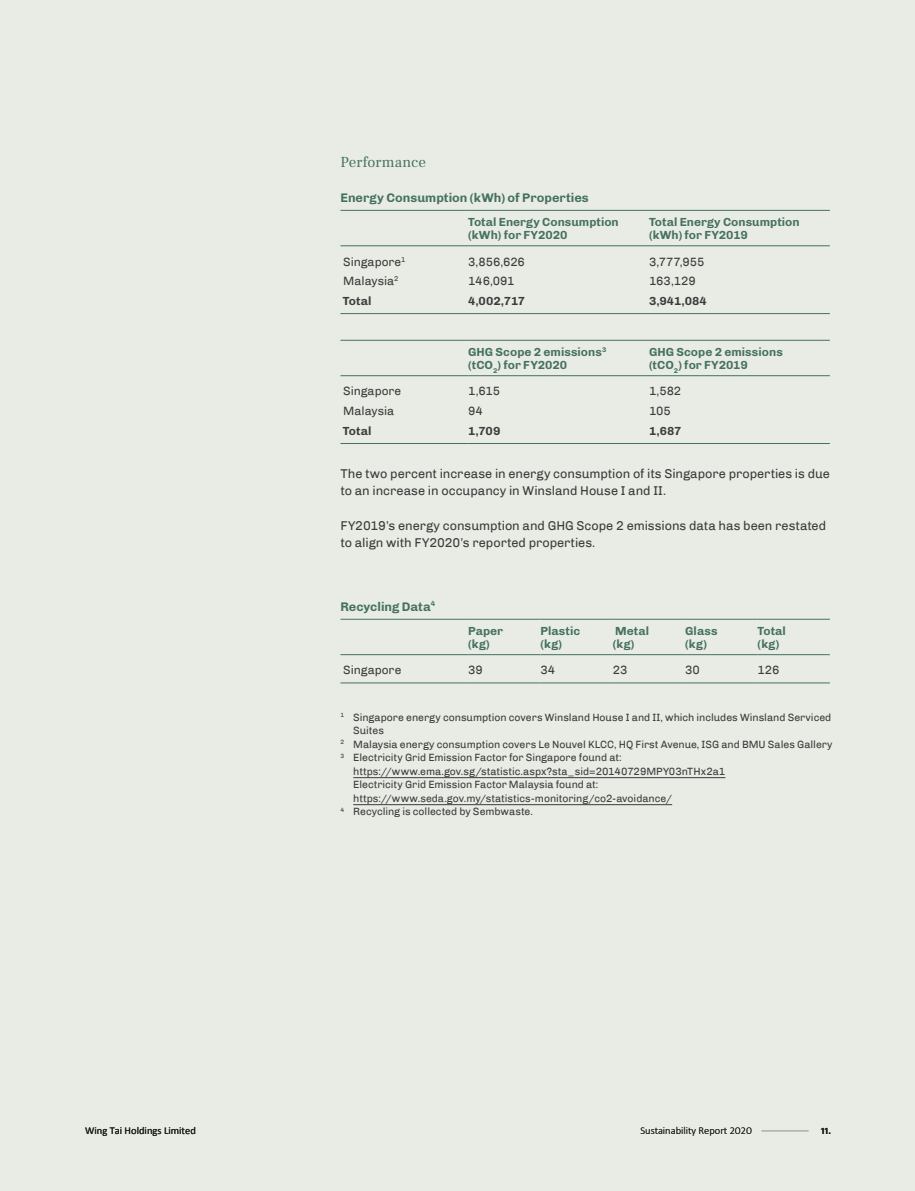
<style>
.page{position:relative;width:915px;height:1191px;background:#fff}
.page>*{position:absolute;margin:0;border:0;box-sizing:border-box;transform-origin:0 0}
.t1{font:15px "Frank Ruhl Libre";letter-spacing:.005em;color:#457160}
.t2{font:12.75px/17.2px "Chivo";letter-spacing:-.005em;color:#3c3c3b}
.t3{font:700 12.75px "Chivo";color:#457160}
.t4{font:700 12px/13.5px "Chivo";letter-spacing:.005em;color:#457160}
.t5{font:12px "Chivo";letter-spacing:-.005em;color:#3c3c3b}
.t6{font:700 12px "Chivo";color:#3c3c3b}
.t7{font:10.5px "Chivo";color:#3c3c3b}
.t8{font:300 10.5px "Calibri";color:#1d1d1b}
.t9{font:10.5px "Calibri";color:#1d1d1b}
.t10{font:700 9.75px "Calibri";color:#1d1d1b}
</style>
<div class="page">
<div style="left:0;top:0;width:914px;height:1191px;background:#e8ece5"></div>
<hr style="left:761px;top:1130px;width:47px;height:1px;background:#a5b1a7">
<hr style="left:340px;top:313px;width:128px;height:1px;background:#457160">
<hr style="left:468px;top:313px;width:180px;height:1px;background:#457160">
<hr style="left:648px;top:313px;width:181px;height:1px;background:#457160">
<hr style="left:340px;top:210px;width:128px;height:1px;background:#457160">
<hr style="left:468px;top:210px;width:180px;height:1px;background:#457160">
<hr style="left:648px;top:210px;width:181px;height:1px;background:#457160">
<hr style="left:340px;top:245px;width:128px;height:1px;background:#457160">
<hr style="left:468px;top:245px;width:180px;height:1px;background:#457160">
<hr style="left:648px;top:245px;width:181px;height:1px;background:#457160">
<hr style="left:353px;top:777px;width:372px;height:1px;background:#3c3c3b">
<hr style="left:353px;top:804px;width:319px;height:1px;background:#3c3c3b">
<hr style="left:340px;top:619px;width:128px;height:1px;background:#457160">
<hr style="left:468px;top:619px;width:72px;height:1px;background:#457160">
<hr style="left:540px;top:619px;width:72px;height:1px;background:#457160">
<hr style="left:612px;top:619px;width:73px;height:1px;background:#457160">
<hr style="left:685px;top:619px;width:72px;height:1px;background:#457160">
<hr style="left:757px;top:619px;width:72px;height:1px;background:#457160">
<hr style="left:340px;top:654px;width:128px;height:1px;background:#457160">
<hr style="left:468px;top:654px;width:72px;height:1px;background:#457160">
<hr style="left:540px;top:654px;width:72px;height:1px;background:#457160">
<hr style="left:612px;top:654px;width:73px;height:1px;background:#457160">
<hr style="left:685px;top:654px;width:72px;height:1px;background:#457160">
<hr style="left:757px;top:654px;width:72px;height:1px;background:#457160">
<hr style="left:340px;top:682px;width:128px;height:1px;background:#457160">
<hr style="left:468px;top:682px;width:72px;height:1px;background:#457160">
<hr style="left:540px;top:682px;width:72px;height:1px;background:#457160">
<hr style="left:612px;top:682px;width:73px;height:1px;background:#457160">
<hr style="left:685px;top:682px;width:72px;height:1px;background:#457160">
<hr style="left:757px;top:682px;width:72px;height:1px;background:#457160">
<hr style="left:340px;top:443px;width:128px;height:1px;background:#457160">
<hr style="left:468px;top:443px;width:180px;height:1px;background:#457160">
<hr style="left:648px;top:443px;width:181px;height:1px;background:#457160">
<hr style="left:340px;top:340px;width:128px;height:1px;background:#457160">
<hr style="left:468px;top:340px;width:180px;height:1px;background:#457160">
<hr style="left:648px;top:340px;width:181px;height:1px;background:#457160">
<hr style="left:340px;top:375px;width:128px;height:1px;background:#457160">
<hr style="left:468px;top:375px;width:180px;height:1px;background:#457160">
<hr style="left:648px;top:375px;width:181px;height:1px;background:#457160">
<h1 class="t1" style="left:340px;top:157px;width:87px">Performance</h1>
<p class="t3" style="left:340px;top:192px;width:250px">Energy Consumption (kWh) of Properties</p>
<p class="t4" style="left:468px;top:216px;width:152px">Total Energy Consumption (kWh) for FY2020</p>
<p class="t4" style="left:648px;top:216px;width:152px">Total Energy Consumption (kWh) for FY2019</p>
<p class="t5" style="left:343px;top:256px;width:64px">Singapore<sup>1</sup></p>
<p class="t5" style="left:468px;top:256px;width:58px">3,856,626</p>
<p class="t5" style="left:648px;top:256px;width:57px">3,777,955</p>
<p class="t5" style="left:343px;top:276px;width:57px">Malaysia<sup>2</sup></p>
<p class="t5" style="left:468px;top:276px;width:48px">146,091</p>
<p class="t5" style="left:648px;top:276px;width:48px">163,129</p>
<p class="t6" style="left:343px;top:296px;width:30px">Total</p>
<p class="t6" style="left:468px;top:296px;width:58px">4,002,717</p>
<p class="t6" style="left:648px;top:296px;width:59px">3,941,084</p>
<p class="t4" style="left:468px;top:346px;width:140px">GHG Scope 2 emissions<sup>3 </sup>(tCO<sub>2</sub>) for FY2020</p>
<p class="t4" style="left:648px;top:346px;width:135px">GHG Scope 2 emissions (tCO<sub>2</sub>) for FY2019</p>
<p class="t5" style="left:343px;top:386px;width:60px">Singapore</p>
<p class="t5" style="left:468px;top:386px;width:34px">1,615</p>
<p class="t5" style="left:648px;top:386px;width:34px">1,582</p>
<p class="t5" style="left:343px;top:406px;width:52px">Malaysia</p>
<p class="t5" style="left:468px;top:406px;width:16px">94</p>
<p class="t5" style="left:648px;top:406px;width:23px">105</p>
<p class="t6" style="left:343px;top:426px;width:30px">Total</p>
<p class="t6" style="left:468px;top:426px;width:34px">1,709</p>
<p class="t6" style="left:648px;top:426px;width:34px">1,687</p>
<p class="t2" style="left:340px;top:466px;width:491px">The two percent increase in energy consumption of its Singapore properties is due to an increase in occupancy in Winsland House I and II.</p>
<p class="t2" style="left:340px;top:517px;width:487px">FY2019’s energy consumption and GHG Scope 2 emissions data has been restated to align with FY2020’s reported properties.</p>
<p class="t3" style="left:340px;top:601px;width:96px">Recycling Data<sup>4</sup></p>
<p class="t4" style="left:468px;top:625px;width:37px">Paper (kg)</p>
<p class="t4" style="left:540px;top:625px;width:41px">Plastic (kg)</p>
<p class="t4" style="left:612px;top:625px;width:38px">Metal (kg)</p>
<p class="t4" style="left:685px;top:625px;width:34px">Glass (kg)</p>
<p class="t4" style="left:757px;top:625px;width:30px">Total (kg)</p>
<p class="t5" style="left:343px;top:665px;width:60px">Singapore</p>
<p class="t5" style="left:468px;top:665px;width:16px">39</p>
<p class="t5" style="left:540px;top:665px;width:16px">34</p>
<p class="t5" style="left:612px;top:665px;width:16px">23</p>
<p class="t5" style="left:685px;top:665px;width:16px">30</p>
<p class="t5" style="left:757px;top:665px;width:24px">126</p>
<p class="t7" style="left:340px;top:712px;width:492px"><sup>1</sup> Singapore energy consumption covers Winsland House I and II, which includes Winsland Serviced</p>
<p class="t7" style="left:353px;top:726px;width:32px">Suites</p>
<p class="t7" style="left:340px;top:739px;width:493px"><sup>2</sup> Malaysia energy consumption covers Le Nouvel KLCC, HQ First Avenue, ISG and BMU Sales Gallery</p>
<p class="t7" style="left:340px;top:753px;width:282px"><sup>3</sup> Electricity Grid Emission Factor for Singapore found at:</p>
<p class="t7" style="left:353px;top:766px;width:373px">https://www.ema.gov.sg/statistic.aspx?sta_sid=20140729MPY03nTHx2a1</p>
<p class="t7" style="left:353px;top:780px;width:247px">Electricity Grid Emission Factor Malaysia found at:</p>
<p class="t7" style="left:353px;top:793px;width:320px">https://www.seda.gov.my/statistics-monitoring/co2-avoidance/</p>
<p class="t7" style="left:340px;top:807px;width:194px"><sup>4</sup> Recycling is collected by Sembwaste.</p>
<p class="t9" style="left:85px;top:1127px;width:112px">Wing Tai Holdings Limited</p>
<p class="t8" style="left:640px;top:1124px;width:113px">Sustainability Report 2020</p>
<p class="t10" style="left:820px;top:1124px;width:12px">11.</p>
</div>
